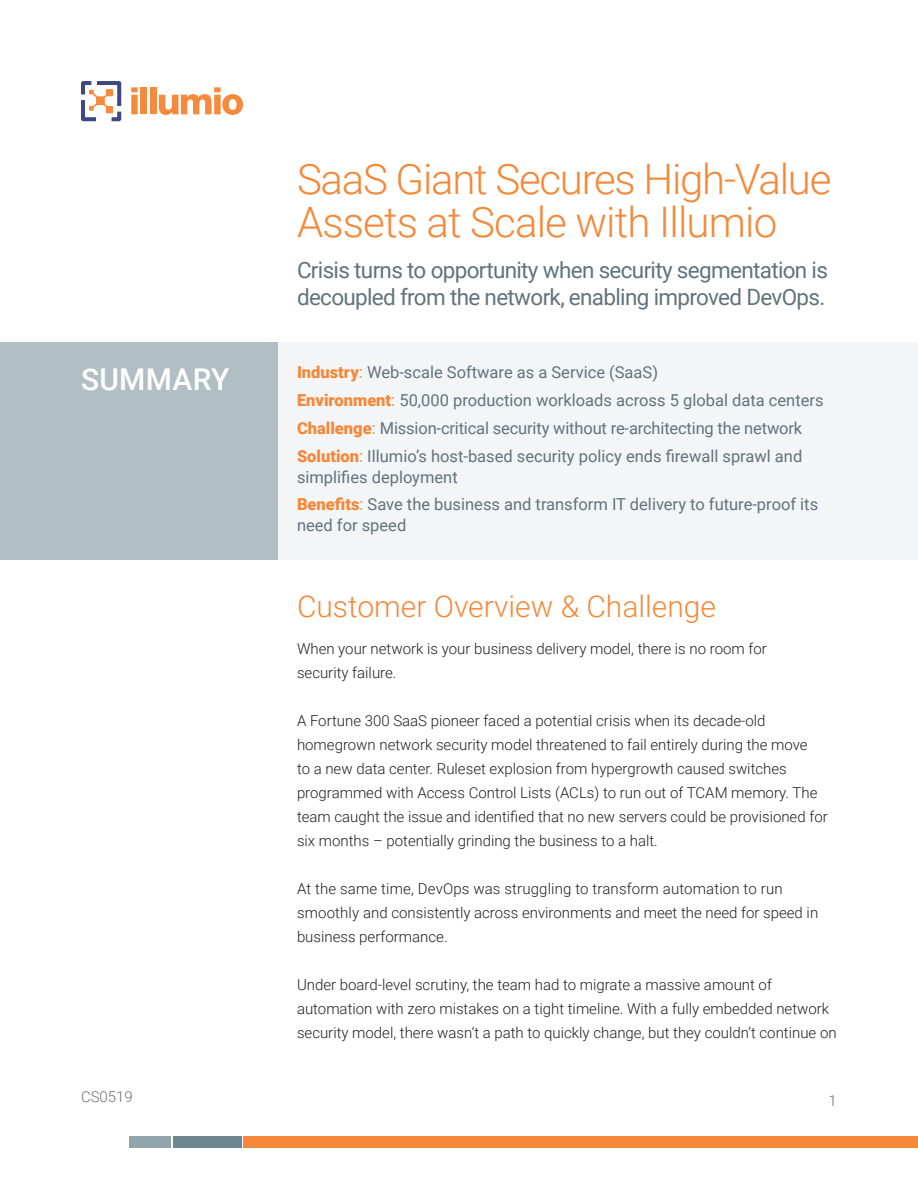
<style>
.page{position:relative;width:918px;height:1188px;background:#fff}
.page>*{position:absolute;margin:0;border:0;box-sizing:border-box;transform-origin:0 0}
.Section_Header_Large{font:300 42px/43.5px "Roboto";letter-spacing:-.03em;color:#f58838}
.Section_Header_Large-2{font:300 30px "Roboto";color:#f5883a}
.Body_text{font:500 30px "Roboto";letter-spacing:.01em;color:#fff}
.Section_Header_Large-3{font:22.5px/27px "Roboto";letter-spacing:-.03em;color:#62737d}
.Body_text-2{font:16.5px/21px "Roboto";color:#62737d}
.Body_text-3{font:300 15px/24px "Roboto";color:#231f20}
.t1{font:300 15px "Roboto";color:#6d6f72}
.s1{font-weight:900;color:#f58838}
.s2{color:#f58838}
</style>
<div class="page">
<svg style="left:131px;top:87px;width:7px;height:27px"></svg>
<div style="left:141px;top:87px;width:6px;height:27px;background:#f5893c"></div>
<div style="left:150px;top:87px;width:6px;height:27px;background:#f5893c"></div>
<svg style="left:159px;top:87px;width:84px;height:28px"></svg>
<svg style="left:81px;top:81px;width:40px;height:40px"></svg>
<div style="left:174px;top:1136px;width:68px;height:12px;background:#6c8791"></div>
<div style="left:130px;top:1136px;width:41px;height:12px;background:#90a5ac"></div>
<div style="left:0;top:343px;width:918px;height:217px;background:#f3f5f6"></div>
<div style="left:244px;top:1136px;width:673px;height:12px;background:#f58838"></div>
<div style="left:173px;top:1136px;width:68px;height:12px;background:#6c8791"></div>
<div style="left:129px;top:1136px;width:41px;height:12px;background:#90a5ac"></div>
<div style="left:0;top:343px;width:278px;height:217px;background:#b1bfc4"></div>
<p class="Section_Header_Large" style="left:297px;top:155px;width:536px">SaaS Giant Secures High-Value<br>Assets at Scale with Illumio</p>
<p class="Section_Header_Large-3" style="left:297px;top:255px;width:533px">Crisis turns to opportunity when security segmentation is decoupled from the network, enabling improved DevOps.</p>
<p class="Body_text" style="left:81px;top:358px;width:150px">SUMMARY</p>
<p class="Body_text-2" style="left:297px;top:361px;width:363px"><span class="s1">Industry</span><span class="s2">:</span> Web-scale Software as a Service (SaaS)</p>
<p class="Body_text-2" style="left:297px;top:389px;width:528px"><span class="s1">Environment</span><span class="s2">:</span> 50,000 production workloads across 5 global data centers</p>
<p class="Body_text-2" style="left:297px;top:417px;width:507px"><span class="s1">Challenge</span><span class="s2">:</span> Mission-critical security without re-architecting the network</p>
<p class="Body_text-2" style="left:297px;top:445px;width:507px"><span class="s1">Solution</span><span class="s2">:</span> Illumio’s host-based security policy ends firewall sprawl and simplifies deployment</p>
<p class="Body_text-2" style="left:297px;top:493px;width:523px"><span class="s1">Benefits</span><span class="s2">:</span> Save the business and transform IT delivery to future-proof its need for speed</p>
<p class="t1" style="left:81px;top:1086px;width:53px">CS0519</p>
<p class="Section_Header_Large-2" style="left:297px;top:585px;width:421px">Customer Overview &amp; Challenge</p>
<p class="Body_text-3" style="left:297px;top:636px;width:471px">When your network is your business delivery model, there is no room for security failure.</p>
<p class="Body_text-3" style="left:297px;top:708px;width:532px">A Fortune 300 SaaS pioneer faced a potential crisis when its decade-old homegrown network security model threatened to fail entirely during the move<br>to a new data center. Ruleset explosion from hypergrowth caused switches programmed with Access Control Lists (ACLs) to run out of TCAM memory. The team caught the issue and identified that no new servers could be provisioned for six months – potentially grinding the business to a halt.</p>
<p class="Body_text-3" style="left:297px;top:876px;width:523px">At the same time, DevOps was struggling to transform automation to run smoothly and consistently across environments and meet the need for speed in business performance.</p>
<p class="Body_text-3" style="left:297px;top:972px;width:541px">Under board-level scrutiny, the team had to migrate a massive amount of automation with zero mistakes on a tight timeline. With a fully embedded network security model, there wasn’t a path to quickly change, but they couldn’t continue on</p>
<p class="t1" style="left:828px;top:1091px;width:10px">1</p>
</div>
